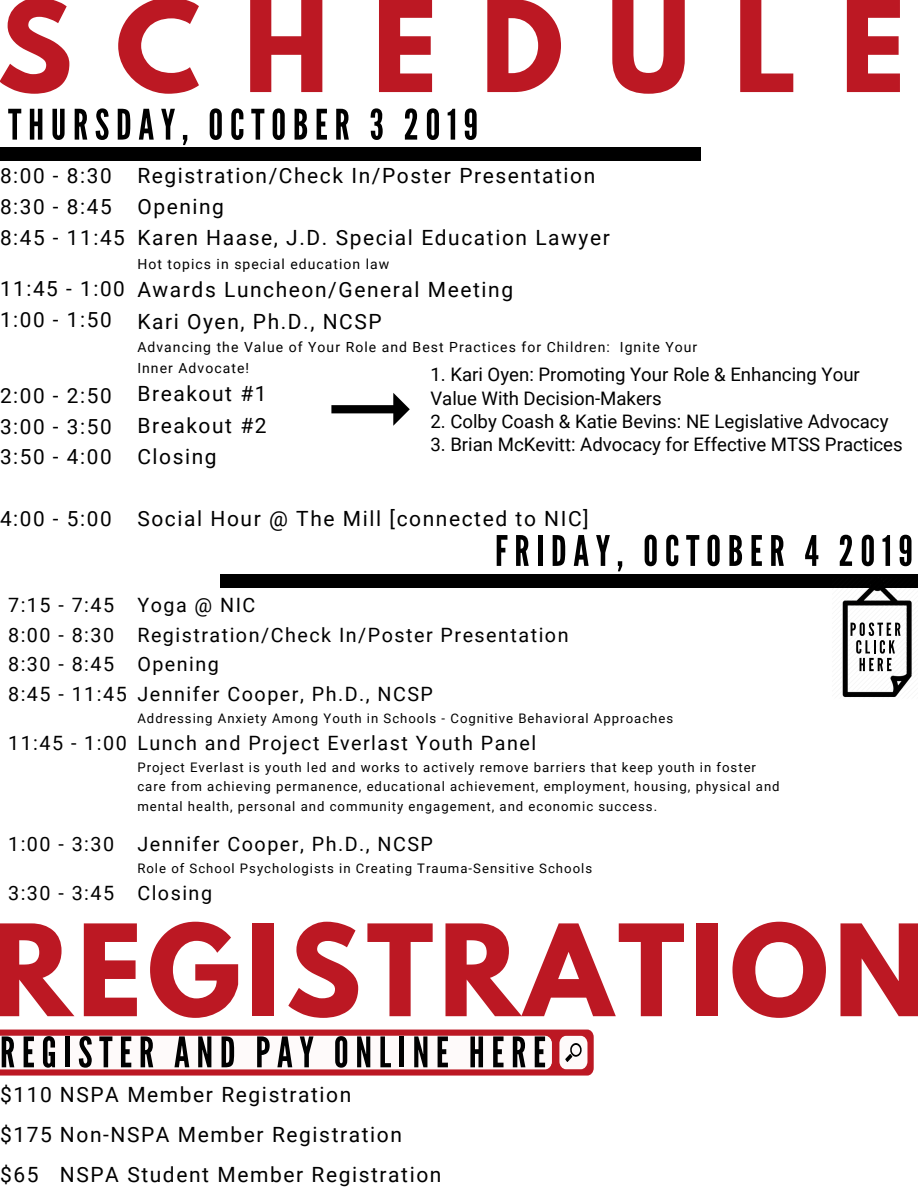
<style>
.page{position:relative;width:918px;height:1188px;background:#fff}
.page>*{position:absolute;margin:0;border:0;box-sizing:border-box;transform-origin:0 0}
.t1{font:700 112.5px "League Spartan";letter-spacing:.045em;color:#bc1823}
.t2{font:700 112.5px "League Spartan";letter-spacing:.385em;color:#bc1823}
.t3{font:21px/31.2px "Roboto";letter-spacing:.075em;color:#000}
.t4{font:20.85px/30.9px "Roboto";letter-spacing:.075em;color:#000}
.t5{font:19.8px/29.4px "Roboto";letter-spacing:.075em;color:#000}
.t6{font:18.6px/23.2px "Roboto";color:#000}
.t7{font:13.95px/20.9px "Roboto";letter-spacing:.075em;color:#000}
.t8{font:13.2px/19.6px "Roboto";letter-spacing:.075em;color:#000}
</style>
<div class="page">
<div style="left:220px;top:574px;width:698px;height:14px;background:#000"></div>
<svg style="left:8px;top:109px;width:13px;height:31px"></svg>
<svg style="left:30px;top:109px;width:12px;height:31px"></svg>
<svg style="left:52px;top:109px;width:13px;height:31px"></svg>
<svg style="left:75px;top:109px;width:12px;height:31px"></svg>
<svg style="left:96px;top:108px;width:13px;height:32px"></svg>
<svg style="left:118px;top:109px;width:12px;height:31px"></svg>
<svg style="left:139px;top:109px;width:15px;height:31px"></svg>
<svg style="left:161px;top:109px;width:14px;height:31px"></svg>
<svg style="left:183px;top:135px;width:4px;height:10px"></svg>
<svg style="left:210px;top:108px;width:12px;height:32px"></svg>
<svg style="left:231px;top:108px;width:12px;height:32px"></svg>
<svg style="left:251px;top:109px;width:13px;height:31px"></svg>
<svg style="left:273px;top:108px;width:12px;height:32px"></svg>
<svg style="left:295px;top:109px;width:12px;height:31px"></svg>
<svg style="left:317px;top:109px;width:10px;height:31px"></svg>
<svg style="left:336px;top:109px;width:13px;height:31px"></svg>
<svg style="left:371px;top:108px;width:12px;height:32px"></svg>
<svg style="left:405px;top:108px;width:12px;height:32px"></svg>
<svg style="left:427px;top:108px;width:12px;height:32px"></svg>
<svg style="left:448px;top:109px;width:7px;height:31px"></svg>
<svg style="left:465px;top:108px;width:12px;height:32px"></svg>
<svg style="left:497px;top:535px;width:10px;height:31px"></svg>
<svg style="left:516px;top:535px;width:13px;height:31px"></svg>
<div style="left:538px;top:535px;width:5px;height:31px;background:#000"></div>
<svg style="left:553px;top:535px;width:12px;height:31px"></svg>
<svg style="left:574px;top:535px;width:15px;height:31px"></svg>
<svg style="left:596px;top:535px;width:14px;height:31px"></svg>
<svg style="left:618px;top:561px;width:4px;height:10px"></svg>
<svg style="left:645px;top:535px;width:12px;height:31px"></svg>
<svg style="left:666px;top:535px;width:12px;height:31px"></svg>
<svg style="left:686px;top:535px;width:13px;height:31px"></svg>
<svg style="left:708px;top:535px;width:12px;height:31px"></svg>
<svg style="left:729px;top:535px;width:13px;height:31px"></svg>
<svg style="left:752px;top:535px;width:10px;height:31px"></svg>
<svg style="left:771px;top:535px;width:13px;height:31px"></svg>
<svg style="left:805px;top:535px;width:13px;height:31px"></svg>
<svg style="left:840px;top:535px;width:12px;height:31px"></svg>
<svg style="left:862px;top:535px;width:12px;height:31px"></svg>
<svg style="left:882px;top:535px;width:8px;height:31px"></svg>
<svg style="left:900px;top:535px;width:12px;height:31px"></svg>
<div style="left:0;top:147px;width:701px;height:14px;background:#000"></div>
<svg style="left:331px;top:393px;width:79px;height:33px"></svg>
<svg style="left:0;top:1030px;width:594px;height:46px"></svg>
<img style="left:842px;top:588px;width:70px;height:110px">
<h1 class="t2" style="left:-3px;top:-9px;width:910px">SCHEDULE</h1>
<h3 class="t4" style="left:0;top:160px;width:126px">8:00 - 8:30<br>8:30 - 8:45<br>8:45 - 11:45</h3>
<h3 class="t4" style="left:0;top:274px;width:126px">11:45 - 1:00<br>1:00 - 1:50</h3>
<h3 class="t4" style="left:0;top:380px;width:113px;text-align:justify">2:00 - 2:50<br>3:00 - 3:50<br>3:50 - 4:00</h3>
<h2 class="t3" style="left:137px;top:160px;width:474px">Registration/Check In/Poster Presentation<br>Opening<br>Karen Haase, J.D. Special Education Lawyer</h2>
<p class="t7" style="left:137px;top:254px;width:254px">Hot topics in special education law</p>
<h2 class="t3" style="left:137px;top:275px;width:377px">Awards Luncheon/General Meeting<br>Kari Oyen, Ph.D., NCSP</h2>
<p class="t7" style="left:137px;top:337px;width:561px">Advancing the Value of Your Role and Best Practices for Children: Ignite Your<br>Inner Advocate!</p>
<h2 class="t3" style="left:137px;top:379px;width:131px;text-align:justify">Breakout #1<br>Breakout #2<br>Closing</h2>
<h3 class="t6" style="left:430px;top:364px;width:431px">1. Kari Oyen: Promoting Your Role &amp; Enhancing Your<br>Value With Decision-Makers</h3>
<h3 class="t6" style="left:430px;top:410px;width:460px">2. Colby Coash &amp; Katie Bevins: NE Legislative Advocacy</h3>
<h3 class="t6" style="left:430px;top:433px;width:474px">3. Brian McKevitt: Advocacy for Effective MTSS Practices</h3>
<h3 class="t4" style="left:0;top:504px;width:113px">4:00 - 5:00</h3>
<h2 class="t3" style="left:137px;top:504px;width:453px">Social Hour @ The Mill [connected to NIC]</h2>
<h3 class="t5" style="left:8px;top:591px;width:120px">7:15 - 7:45<br>8:00 - 8:30<br>8:30 - 8:45<br>8:45 - 11:45</h3>
<h3 class="t5" style="left:8px;top:728px;width:120px">11:45 - 1:00</h3>
<h3 class="t5" style="left:8px;top:829px;width:108px">1:00 - 3:30</h3>
<h3 class="t5" style="left:8px;top:878px;width:108px">3:30 - 3:45</h3>
<h3 class="t5" style="left:137px;top:591px;width:433px">Yoga @ NIC<br>Registration/Check In/Poster Presentation<br>Opening<br>Jennifer Cooper, Ph.D., NCSP</h3>
<p class="t8" style="left:137px;top:708px;width:537px">Addressing Anxiety Among Youth in Schools - Cognitive Behavioral Approaches</p>
<h3 class="t5" style="left:137px;top:728px;width:400px">Lunch and Project Everlast Youth Panel</h3>
<p class="t8" style="left:137px;top:757px;width:644px">Project Everlast is youth led and works to actively remove barriers that keep youth in foster care from achieving permanence, educational achievement, employment, housing, physical and mental health, personal and community engagement, and economic success.</p>
<h3 class="t5" style="left:137px;top:829px;width:297px">Jennifer Cooper, Ph.D., NCSP</h3>
<p class="t8" style="left:137px;top:859px;width:456px">Role of School Psychologists in Creating Trauma-Sensitive Schools</p>
<h3 class="t5" style="left:137px;top:878px;width:76px">Closing</h3>
<h1 class="t1" style="left:-9px;top:915px;width:937px">REGISTRATION</h1>
<h2 class="t3" style="left:0;top:1079px;width:353px">$110 NSPA Member Registration</h2>
<h2 class="t3" style="left:0;top:1119px;width:404px">$175 Non-NSPA Member Registration</h2>
<h2 class="t3" style="left:60px;top:1160px;width:383px">NSPA Student Member Registration</h2>
<h2 class="t3" style="left:0;top:1160px;width:40px">$65</h2>
</div>
